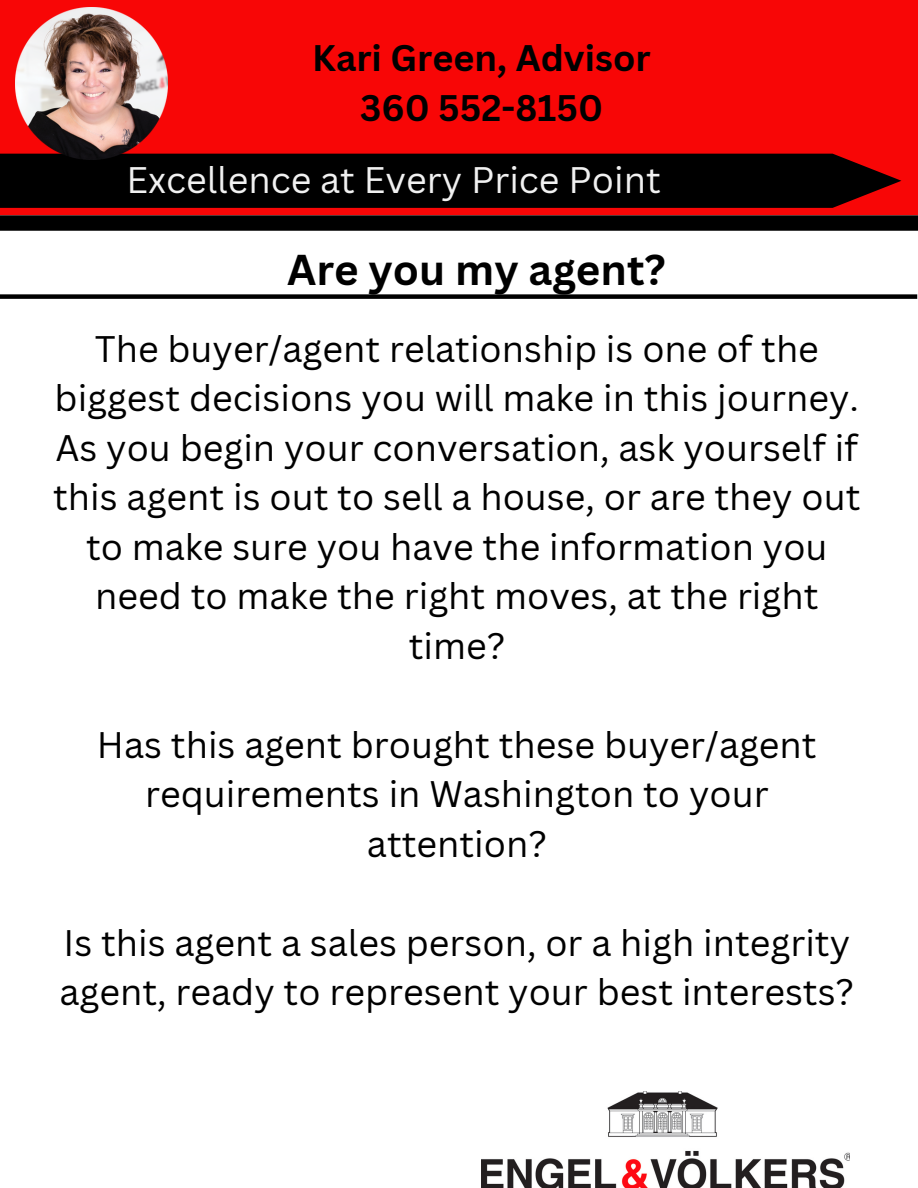
<style>
.page{position:relative;width:918px;height:1188px;background:#fff}
.page>*{position:absolute;margin:0;border:0;box-sizing:border-box;transform-origin:0 0}
.t1{font:700 42px "Canva Sans";color:#000}
.t2{font:36px/49.5px "Canva Sans";color:#000;text-align:center}
.t3{font:700 36px/49.5px "Canva Sans";color:#000;text-align:center}
.t4{font:36px "Canva Sans";color:#f1f1f1}
</style>
<div class="page">
<div style="left:0;top:0;width:918px;height:215px;background:#f80606"></div>
<div style="left:0;top:154px;width:901px;height:54px;background:#000"></div>
<img style="left:16px;top:8px;width:152px;height:151px">
<svg style="left:0;top:215px;width:918px;height:16px;background:#090707"></svg>
<div style="left:0;top:294px;width:917px;height:5px;background:#000"></div>
<img style="left:482px;top:1092px;width:368px;height:96px">
<p class="t3" style="left:312px;top:33px;width:340px">Kari Green, Advisor<br>360 552-8150</p>
<h1 class="t4" style="left:126px;top:155px;width:536px">Excellence at Every Price Point</h1>
<p class="t1" style="left:287px;top:240px;width:380px">Are you my agent?</p>
<p class="t2" style="left:53px;top:323px;width:809px">The buyer/agent relationship is one of the biggest decisions you will make in this journey.<br>As you begin your conversation, ask yourself if this agent is out to sell a house, or are they out to make sure you have the information you need to make the right moves, at the right time?</p>
<p class="t2" style="left:97px;top:719px;width:721px">Has this agent brought these buyer/agent requirements in Washington to your attention?</p>
<p class="t2" style="left:60px;top:917px;width:796px;text-align:left">Is this agent a sales person, or a high integrity agent, ready to represent your best interests?</p>
</div>
